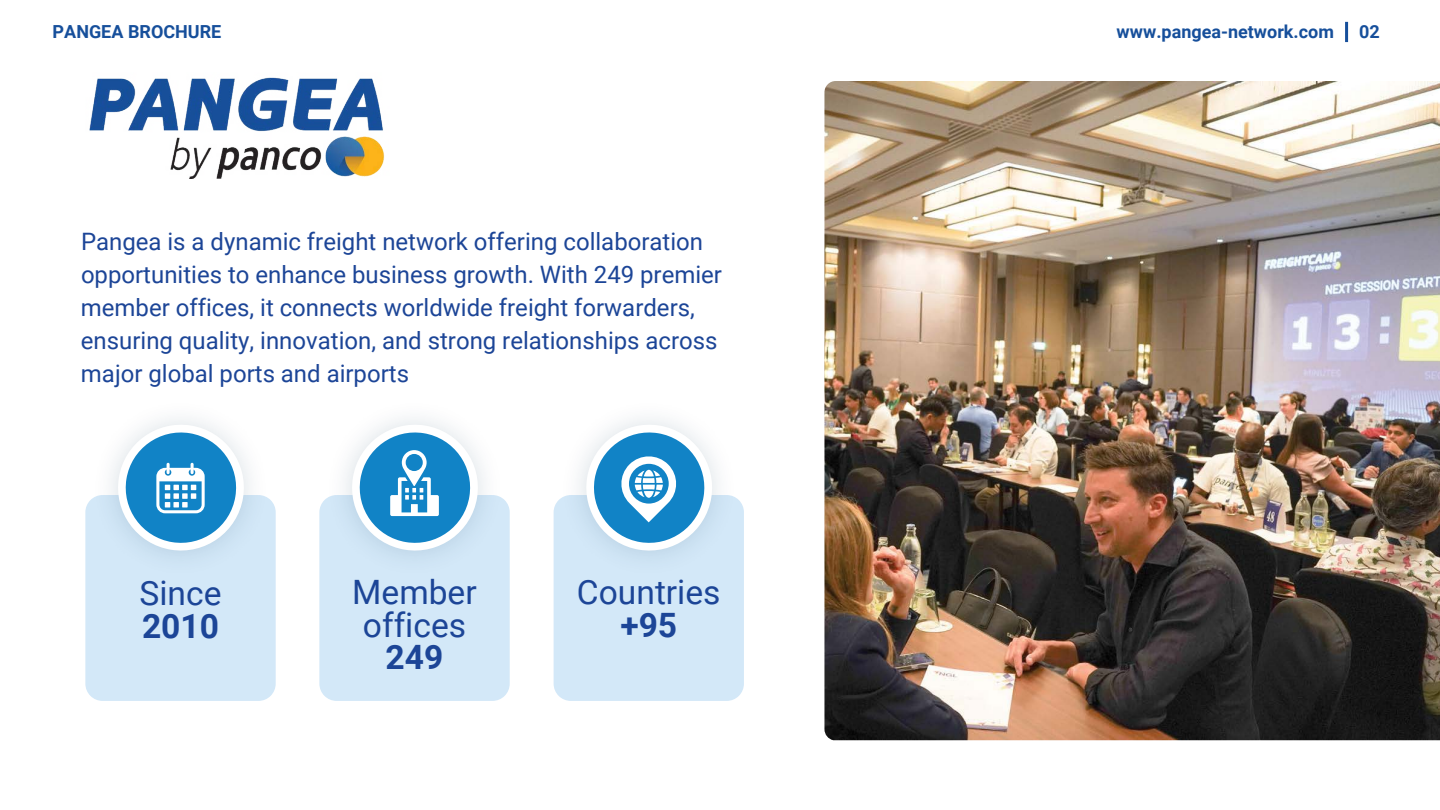
<style>
.page{position:relative;width:1440px;height:810px;background:#fff}
.page>*{position:absolute;margin:0;border:0;box-sizing:border-box;transform-origin:0 0}
.t1{font:33.6px/32.2px "Roboto";color:#1c4597;text-align:center}
.t2{font:700 33.6px "Roboto";color:#1c4597}
.t3{font:33.53px "Roboto";color:#1c4597}
.t4{font:700 33.53px "Roboto";color:#1c4597}
.t5{font:24px/33px "Roboto";color:#1c4597}
.t6{font:700 18px "Roboto";color:#164f9b}
</style>
<div class="page">
<img style="left:824px;top:81px;width:616px;height:659px">
<hr style="left:1345px;top:22px;width:3px;height:20px;background:#164f9b">
<svg style="left:85px;top:423px;width:191px;height:278px"></svg>
<svg style="left:554px;top:423px;width:190px;height:278px"></svg>
<svg style="left:319px;top:423px;width:191px;height:278px"></svg>
<img style="left:89px;top:77px;width:296px;height:101px">
<p class="t6" style="left:53px;top:19px;width:170px">PANGEA BROCHURE</p>
<p class="t6" style="left:1117px;top:19px;width:219px">www.pangea-network.com</p>
<p class="t6" style="left:1359px;top:19px;width:22px">02</p>
<p class="t5" style="left:81px;top:224px;width:643px">Pangea is a dynamic freight network offering collaboration opportunities to enhance business growth. With 249 premier member offices, it connects worldwide freight forwarders, ensuring quality, innovation, and strong relationships across major global ports and airports</p>
<h2 class="t3" style="left:140px;top:570px;width:83px">Since</h2>
<h2 class="t4" style="left:142px;top:602px;width:79px">2010</h2>
<h1 class="t1" style="left:352px;top:575px;width:126px">Member offices</h1>
<h1 class="t2" style="left:386px;top:633px;width:59px">249</h1>
<h1 class="t1" style="left:577px;top:575px;width:145px">Countries</h1>
<h1 class="t2" style="left:620px;top:601px;width:58px">+95</h1>
</div>
